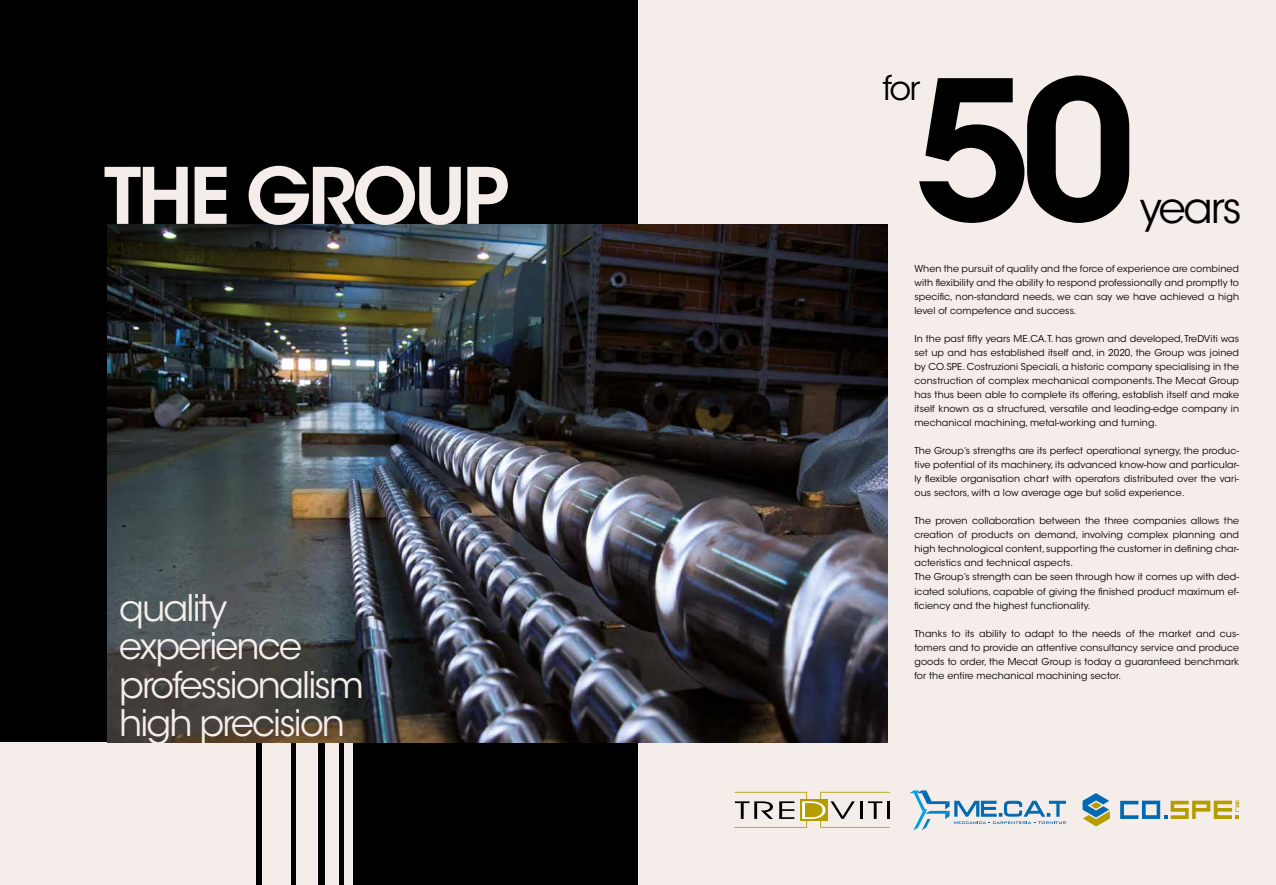
<style>
.page{position:relative;width:1276px;height:885px;background:#fff}
.page>*{position:absolute;margin:0;border:0;box-sizing:border-box;transform-origin:0 0}
.t1{font:600 191.9px "ITC Avant Garde Std";color:#000}
.t2{font:600 77.1px "ITC Avant Garde Std";letter-spacing:-.05em;color:#f5edea}
.t3{font:43px "ITC Avant Garde Std";letter-spacing:-.05em;color:#000}
.t4{font:36.4px/38.3px "ITC Avant Garde Std";letter-spacing:-.05em;color:#f5edea}
.t5{font:33.6px "ITC Avant Garde Std";color:#000}
.t6{font:9.5px/14px "ITC Avant Garde Std";letter-spacing:.01em;color:#000;text-align:justify}
.t7{font:300 7.7px "Helvetica Neue";letter-spacing:.03em;color:#000}
</style>
<div class="page">
<div style="left:0;top:0;width:638px;height:884px;background:#000"></div>
<div style="left:638px;top:0;width:638px;height:884px;background:#f5edea"></div>
<div style="left:0;top:742px;width:256px;height:142px;background:#f5edea"></div>
<div style="left:262px;top:742px;width:29px;height:142px;background:#f5edea"></div>
<div style="left:296px;top:742px;width:22px;height:142px;background:#f5edea"></div>
<div style="left:325px;top:742px;width:13px;height:142px;background:#f5edea"></div>
<div style="left:345px;top:742px;width:8px;height:142px;background:#f5edea"></div>
<svg style="left:734px;top:791px;width:156px;height:36px"></svg>
<hr style="left:887px;top:801px;width:3px;height:17px;background:#000">
<svg style="left:1082px;top:793px;width:28px;height:33px"></svg>
<svg style="left:1120px;top:800px;width:119px;height:18px"></svg>
<svg style="left:909px;top:790px;width:156px;height:40px"></svg>
<img style="left:108px;top:224px;width:779px;height:518px">
<h2 class="t2" style="left:104px;top:147px;width:406px">THE GROUP</h2>
<h3 class="t4" style="left:119px;top:589px;width:246px">quality experience professionalism high precision</h3>
<h3 class="t5" style="left:882px;top:68px;width:39px">for</h3>
<h1 class="t1" style="left:914px;top:29px;width:223px">50</h1>
<h3 class="t3" style="left:1140px;top:181px;width:104px">years</h3>
<p class="t6" style="left:914px;top:262px;width:326px">When the pursuit of quality and the force of experience are combined with flexibility and the ability to respond professionally and promptly to specific, non-standard needs, we can say we have achieved a high level of competence and success.</p>
<p class="t6" style="left:914px;top:332px;width:326px">In the past fifty years ME.CA.T. has grown and developed, TreDViti was set up and has established itself and, in 2020, the Group was joined by CO.SPE. Costruzioni Speciali, a historic company specialising in the construction of complex mechanical components. The Mecat Group has thus been able to complete its offering, establish itself and make itself known as a structured, versatile and leading-edge company in mechanical machining, metal-working and turning.</p>
<p class="t6" style="left:914px;top:444px;width:326px">The Group’s strengths are its perfect operational synergy, the produc&shy;tive potential of its machinery, its advanced know-how and particular&shy;ly flexible organisation chart with operators distributed over the vari&shy;ous sectors, with a low average age but solid experience.</p>
<p class="t6" style="left:914px;top:514px;width:326px;text-align:left">The proven collaboration between the three companies allows the creation of products on demand, involving complex planning and high technological content, supporting the customer in defining char&shy;acteristics and technical aspects.<br>The Group’s strength can be seen through how it comes up with ded&shy;icated solutions, capable of giving the finished product maximum ef&shy;ficiency and the highest functionality.</p>
<p class="t6" style="left:914px;top:626px;width:326px">Thanks to its ability to adapt to the needs of the market and cus&shy;tomers and to provide an attentive consultancy service and produce goods to order, the Mecat Group is today a guaranteed benchmark for the entire mechanical machining sector.</p>
<p class="t7" style="left:919px;top:672px;width:145px">Produttori di viti, biviti e cilindri in acciaio</p>
</div>
